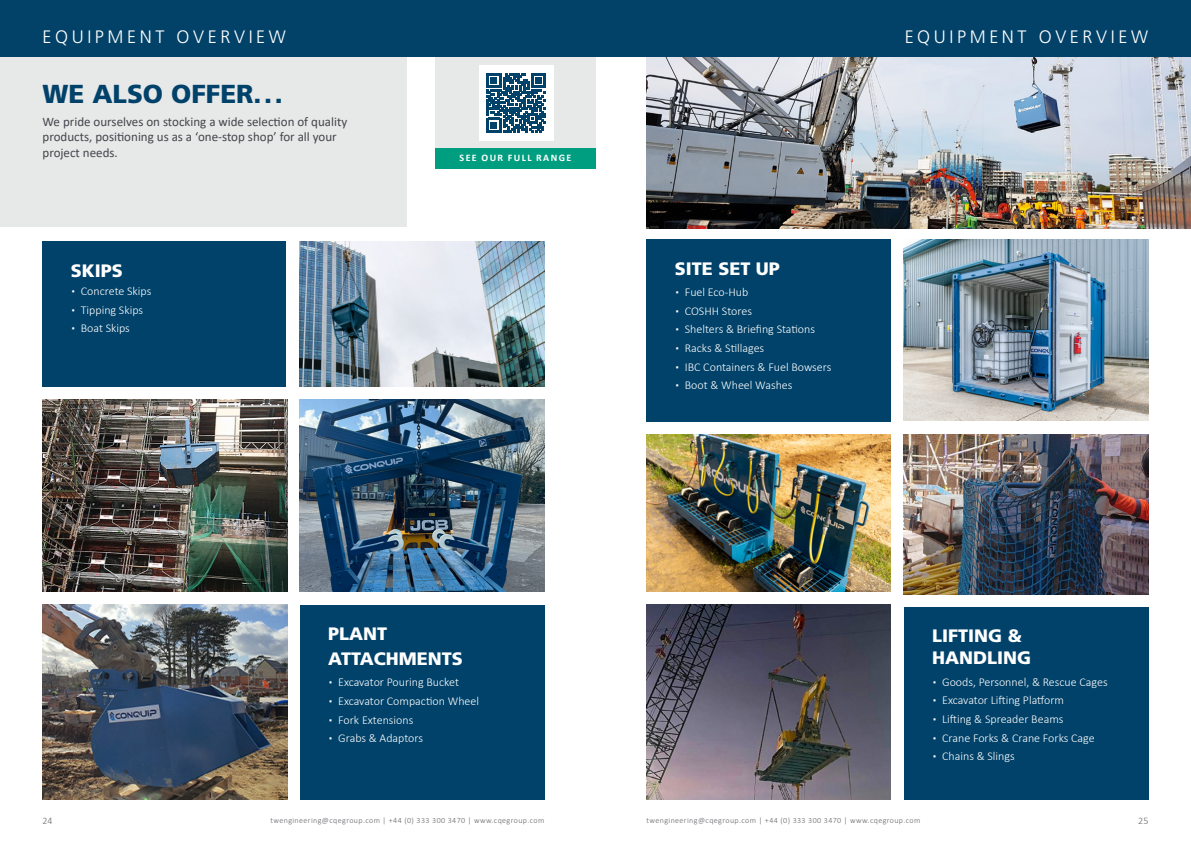
<style>
.page{position:relative;width:1191px;height:842px;background:#fff}
.page>*{position:absolute;margin:0;border:0;box-sizing:border-box;transform-origin:0 0}
.t1{font:900 26px "Frutiger LT Std";color:#01426a}
.t2{font:900 18px/22px "Frutiger LT Std";color:#fff}
.t3{font:300 18px "Frutiger LT Std";letter-spacing:.2em;color:#fff}
.t4{font:13px/15.6px "Calibri";color:#43464b}
.t5{font:300 12px "Calibri";color:#fff}
.t6{font:700 10px "Calibri";letter-spacing:.14em;color:#fff}
.t7{font:300 10px "Calibri";color:#636469}
.t8{font:300 8px "Calibri";letter-spacing:.05em;color:#636469}
</style>
<div class="page">
<div style="left:0;top:57px;width:406px;height:170px;background:#e7e8e8"></div>
<img style="left:646px;top:57px;width:545px;height:171px">
<img style="left:300px;top:241px;width:244px;height:145px">
<img style="left:903px;top:239px;width:245px;height:182px">
<img style="left:43px;top:399px;width:244px;height:193px">
<img style="left:646px;top:434px;width:244px;height:158px">
<img style="left:43px;top:605px;width:244px;height:194px">
<img style="left:646px;top:605px;width:244px;height:194px">
<img style="left:300px;top:399px;width:244px;height:193px">
<img style="left:903px;top:434px;width:245px;height:160px">
<div style="left:904px;top:607px;width:244px;height:192px;background:#01426a"></div>
<div style="left:300px;top:605px;width:244px;height:194px;background:#01426a"></div>
<div style="left:43px;top:241px;width:243px;height:145px;background:#01426a"></div>
<div style="left:646px;top:239px;width:244px;height:183px;background:#01426a"></div>
<div style="left:435px;top:56px;width:161px;height:112px;background:#e7e8e8"></div>
<div style="left:435px;top:148px;width:161px;height:21px;background:#009e80"></div>
<div style="left:479px;top:65px;width:74px;height:75px;background:#fff"></div>
<svg style="left:487px;top:73px;width:58px;height:59px"></svg>
<div style="left:0;top:0;width:1191px;height:57px;background:#024269"></div>
<h2 class="t3" style="left:43px;top:26px;width:245px">EQUIPMENT OVERVIEW</h2>
<h2 class="t3" style="left:904px;top:26px;width:245px">EQUIPMENT OVERVIEW</h2>
<h1 class="t1" style="left:43px;top:78px;width:242px">WE ALSO OFFER...</h1>
<p class="t4" style="left:43px;top:113px;width:306px">We pride ourselves on stocking a wide selection of quality products, positioning us as a ‘one-stop shop’ for all your project needs.</p>
<h2 class="t2" style="left:71px;top:259px;width:54px">SKIPS</h2>
<p class="t5" style="left:71px;top:284px;width:82px">▪ Concrete Skips</p>
<p class="t5" style="left:71px;top:302px;width:74px">▪ Tipping Skips</p>
<p class="t5" style="left:71px;top:321px;width:60px">▪ Boat Skips</p>
<p class="t6" style="left:459px;top:151px;width:113px">SEE OUR FULL RANGE</p>
<h2 class="t2" style="left:328px;top:621px;width:136px;line-height:24.8px">PLANT<br>ATTACHMENTS</h2>
<p class="t5" style="left:328px;top:675px;width:132px">▪ Excavator Pouring Bucket</p>
<p class="t5" style="left:328px;top:693px;width:152px">▪ Excavator Compaction Wheel</p>
<p class="t5" style="left:328px;top:712px;width:87px">▪ Fork Extensions</p>
<p class="t5" style="left:328px;top:731px;width:96px">▪ Grabs &amp; Adaptors</p>
<h2 class="t2" style="left:675px;top:257px;width:107px">SITE SET UP</h2>
<p class="t5" style="left:675px;top:285px;width:75px">▪ Fuel Eco-Hub</p>
<p class="t5" style="left:675px;top:303px;width:79px">▪ COSHH Stores</p>
<p class="t5" style="left:675px;top:322px;width:142px">▪ Shelters &amp; Briefing Stations</p>
<p class="t5" style="left:675px;top:341px;width:91px">▪ Racks &amp; Stillages</p>
<p class="t5" style="left:675px;top:359px;width:158px">▪ IBC Containers &amp; Fuel Bowsers</p>
<p class="t5" style="left:675px;top:378px;width:119px">▪ Boot &amp; Wheel Washes</p>
<h2 class="t2" style="left:932px;top:625px;width:101px">LIFTING &amp;<br>HANDLING</h2>
<p class="t5" style="left:932px;top:674px;width:177px">▪ Goods, Personnel, &amp; Rescue Cages</p>
<p class="t5" style="left:932px;top:693px;width:133px">▪ Excavator Lifting Platform</p>
<p class="t5" style="left:932px;top:711px;width:133px">▪ Lifting &amp; Spreader Beams</p>
<p class="t5" style="left:932px;top:730px;width:164px">▪ Crane Forks &amp; Crane Forks Cage</p>
<p class="t5" style="left:932px;top:749px;width:84px">▪ Chains &amp; Slings</p>
<p class="t7" style="left:43px;top:814px;width:12px">24</p>
<p class="t8" style="left:270px;top:816px;width:275px">twengineering@cqegroup.com | +44 (0) 333 300 3470 | www.cqegroup.com</p>
<p class="t8" style="left:646px;top:816px;width:275px">twengineering@cqegroup.com | +44 (0) 333 300 3470 | www.cqegroup.com</p>
<p class="t7" style="left:1138px;top:814px;width:12px">25</p>
</div>
